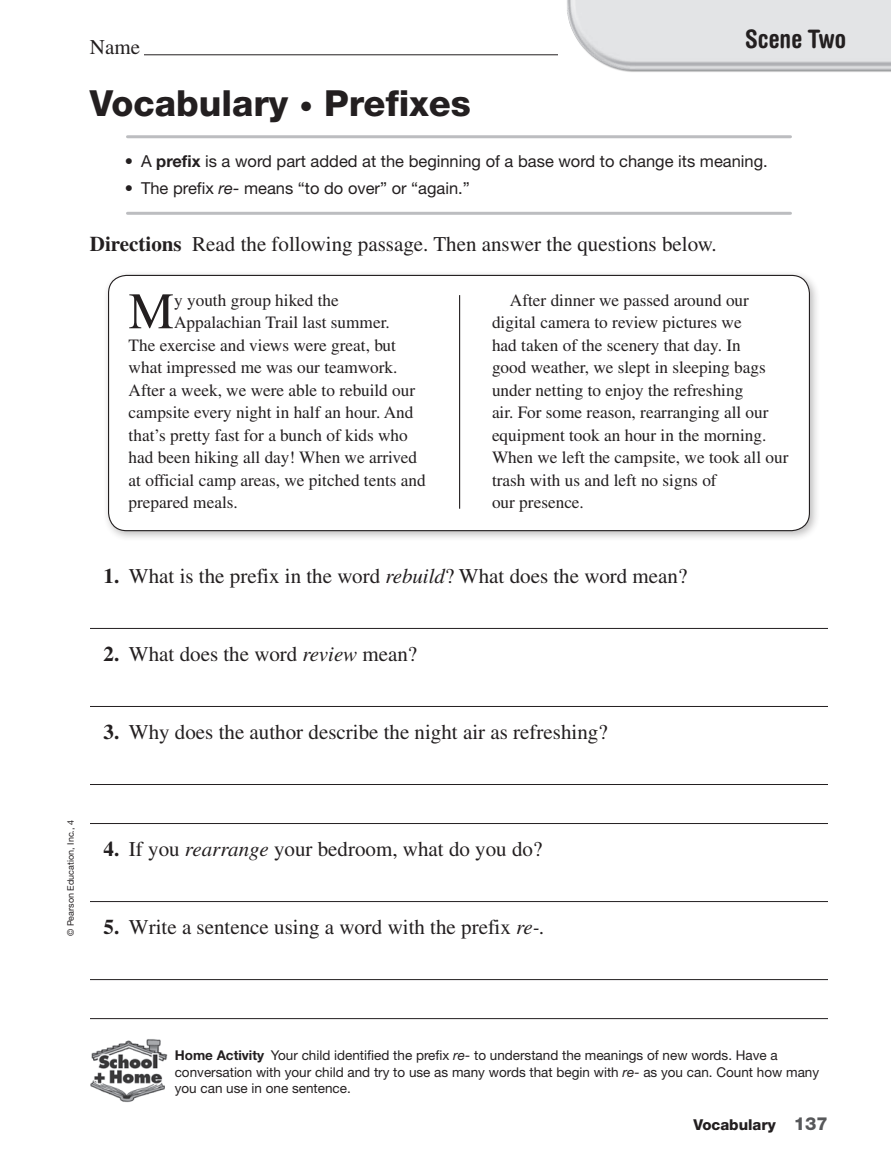
<style>
.page{position:relative;width:891px;height:1175px;background:#fff}
.page>*{position:absolute;margin:0;border:0;box-sizing:border-box;transform-origin:0 0}
.t1{font:51.3px "Times LT Std";color:#231f20}
.t2{font:800 36px "Helvetica Neue LT Std";color:#231f20}
.t3{font:700 condensed 25.5px "Helvetica Rounded LT Std";color:#231f20}
.t4{font:21px "Times LT Std";color:#231f20}
.t5{font:17.25px/22.5px "Times LT Std";color:#231f20}
.t6{font:16.5px "Helvetica Neue LT Std";color:#231f20}
.t7{font:800 15px "Helvetica Neue LT Std";color:#231f20}
.t8{font:13.5px/16.5px "Helvetica Neue LT Std";color:#231f20}
.t9{font:9px "Helvetica Neue LT Std";color:#231f20}
.s1{font-size:27px}
.s2{font-weight:700}
.s3{font-style:italic}
.s4{font-size:18px;color:#57585a}
</style>
<div class="page">
<img style="left:555px;top:0;width:336px;height:72px">
<img style="left:90px;top:1039px;width:78px;height:64px">
<hr style="left:144px;top:54px;width:414px;height:1px;background:#231f20">
<hr style="left:90px;top:628px;width:738px;height:1px;background:#231f20">
<hr style="left:90px;top:706px;width:738px;height:1px;background:#231f20">
<hr style="left:90px;top:784px;width:738px;height:1px;background:#231f20">
<hr style="left:90px;top:823px;width:738px;height:1px;background:#231f20">
<hr style="left:90px;top:901px;width:738px;height:1px;background:#231f20">
<hr style="left:90px;top:979px;width:738px;height:1px;background:#231f20">
<hr style="left:90px;top:1018px;width:738px;height:1px;background:#231f20">
<hr style="left:127px;top:135px;width:663px;height:3px;background:#bcbdc0">
<hr style="left:127px;top:212px;width:663px;height:3px;background:#bcbdc0">
<div style="left:103px;top:270px;width:718px;height:272px;background:#231f20;opacity:.3"></div>
<div style="left:109px;top:275px;width:700px;height:255px;background:#fff;border-radius:18px"></div>
<div style="left:108px;top:275px;width:702px;height:256px;border:1px solid #231f20;border-radius:18px"></div>
<hr style="left:459px;top:295px;width:1px;height:213px;background:#231f20">
<p class="t4" style="left:90px;top:36px;width:52px">Name</p>
<p class="t3" style="left:745px;top:23px;width:102px">Scene Two</p>
<p class="t2" style="left:90px;top:81px;width:382px">Vocabulary <span class="s1">•</span> Prefixes</p>
<p class="t6" style="left:125px;top:151px;width:644px">• A <span class="s2">prefix</span> is a word part added at the beginning of a base word to change its meaning.</p>
<p class="t6" style="left:125px;top:178px;width:347px">• The prefix <span class="s3">re-</span> means “to do over” or “again.”</p>
<p class="t4" style="left:90px;top:232px;width:628px"><span class="s2">Directions</span> Read the following passage. Then answer the questions below.</p>
<p class="t1" style="left:129px;top:282px;width:47px">M</p>
<p class="t5" style="left:174px;top:289px;width:166px">y youth group hiked the</p>
<p class="t5" style="left:492px;top:288px;width:298px;text-indent:18px">After dinner we passed around our digital camera to review pictures we<br>had taken of the scenery that day. In<br>good weather, we slept in sleeping bags under netting to enjoy the refreshing<br>air. For some reason, rearranging all our equipment took an hour in the morning.<br>When we left the campsite, we took all our trash with us and left no signs of<br>our presence.</p>
<p class="t5" style="left:174px;top:311px;width:217px">Appalachian Trail last summer.</p>
<p class="t5" style="left:129px;top:334px;width:269px">The exercise and views were great, but</p>
<p class="t5" style="left:129px;top:356px;width:270px">what impressed me was our teamwork.</p>
<p class="t5" style="left:129px;top:379px;width:288px">After a week, we were able to rebuild our</p>
<p class="t5" style="left:129px;top:401px;width:286px">campsite every night in half an hour. And</p>
<p class="t5" style="left:129px;top:424px;width:281px">that’s pretty fast for a bunch of kids who</p>
<p class="t5" style="left:129px;top:446px;width:290px">had been hiking all day! When we arrived</p>
<p class="t5" style="left:129px;top:468px;width:299px">at official camp areas, we pitched tents and</p>
<p class="t5" style="left:129px;top:491px;width:111px">prepared meals.</p>
<p class="t4" style="left:104px;top:564px;width:585px"><span class="s2">1.</span> What is the prefix in the word <span class="s3">rebuild</span>? What does the word mean?</p>
<p class="t4" style="left:104px;top:642px;width:315px"><span class="s2">2.</span> What does the word <span class="s3">review</span> mean?</p>
<p class="t4" style="left:104px;top:720px;width:506px"><span class="s2">3.</span> Why does the author describe the night air as refreshing?</p>
<p class="t9" style="left:65px;top:936px;width:118px;rotate:-90deg">© Pearson Education, Inc., 4</p>
<p class="t4" style="left:104px;top:837px;width:440px"><span class="s2">4.</span> If you <span class="s3">rearrange</span> your bedroom, what do you do?</p>
<p class="t4" style="left:104px;top:915px;width:443px"><span class="s2">5.</span> Write a sentence using a word with the prefix <span class="s3">re-.</span></p>
<p class="t8" style="left:175px;top:1047px;width:646px"><span class="s2">Home Activity</span> Your child identified the prefix <span class="s3">re-</span> to understand the meanings of new words. Have a conversation with your child and try to use as many words that begin with <span class="s3">re-</span> as you can. Count how many you can use in one sentence.</p>
<p class="t7" style="left:693px;top:1115px;width:136px">Vocabulary <span class="s4">137</span></p>
</div>
